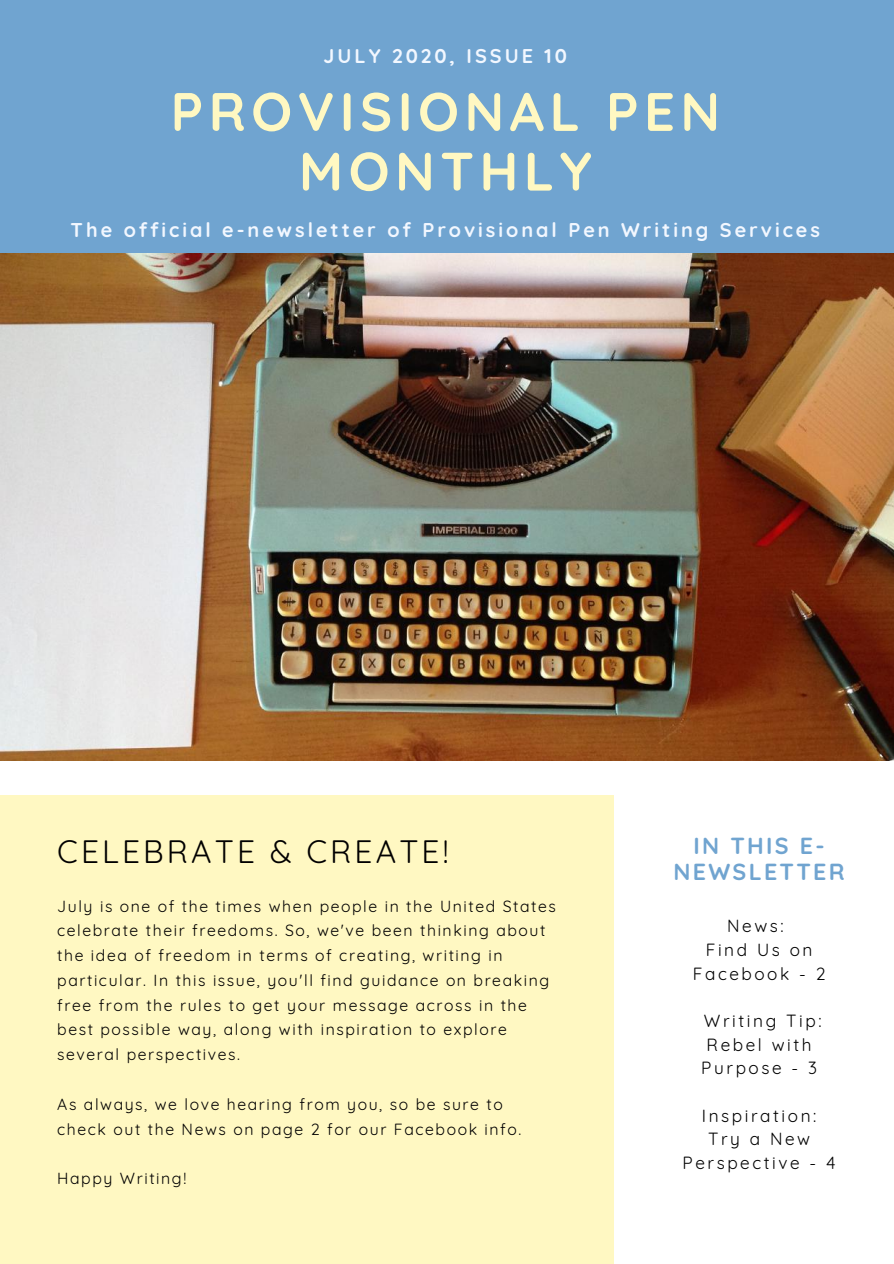
<style>
.page{position:relative;width:894px;height:1264px;background:#fff}
.page>*{position:absolute;margin:0;border:0;box-sizing:border-box;transform-origin:0 0}
.t1{font:700 54px/59.7px "Quicksand";letter-spacing:.1em;color:#fff8c2;text-align:center}
.t2{font:31.65px "Quicksand";letter-spacing:.1em;color:#000}
.t3{font:700 23.25px/26px "Quicksand";letter-spacing:.1em;color:#70a4d0;text-align:center}
.t4{font:700 19.8px "Quicksand";letter-spacing:.15em;color:#f2f7ff}
.t5{font:17.25px/23.7px "Quicksand";letter-spacing:.15em;color:#000;text-align:center}
.t6{font:15.75px/24.8px "Quicksand";letter-spacing:.1em;color:#000}
</style>
<div class="page">
<img style="left:0;top:252px;width:893px;height:509px">
<div style="left:0;top:0;width:893px;height:252px;background:#70a4d0"></div>
<div style="left:0;top:795px;width:614px;height:468px;background:#fff8c2"></div>
<p class="t4" style="left:323px;top:44px;width:245px">JULY 2020, ISSUE 10</p>
<h1 class="t1" style="left:170px;top:81px;width:551px">PROVISIONAL PEN<br>MONTHLY</h1>
<p class="t4" style="left:71px;top:217px;width:750px">The official e-newsletter of Provisional Pen Writing Services</p>
<h2 class="t2" style="left:57px;top:831px;width:392px">CELEBRATE &amp; CREATE!</h2>
<p class="t6" style="left:57px;top:893px;width:500px">July is one of the times when people in the United States celebrate their freedoms. So, we've been thinking about the idea of freedom in terms of creating, writing in particular. In this issue, you'll find guidance on breaking free from the rules to get your message across in the best possible way, along with inspiration to explore several perspectives.</p>
<p class="t6" style="left:57px;top:1091px;width:465px">As always, we love hearing from you, so be sure to check out the News on page 2 for our Facebook info.</p>
<p class="t6" style="left:57px;top:1165px;width:130px">Happy Writing!</p>
<h3 class="t3" style="left:673px;top:832px;width:173px">IN THIS E-<br>NEWSLETTER</h3>
<p class="t5" style="left:692px;top:914px;width:134px">News:<br>Find Us on<br>Facebook - 2</p>
<p class="t5" style="left:701px;top:1008px;width:122px">Writing Tip:<br>Rebel with<br>Purpose - 3</p>
<p class="t5" style="left:682px;top:1103px;width:154px">Inspiration:<br>Try a New<br>Perspective - 4</p>
</div>
